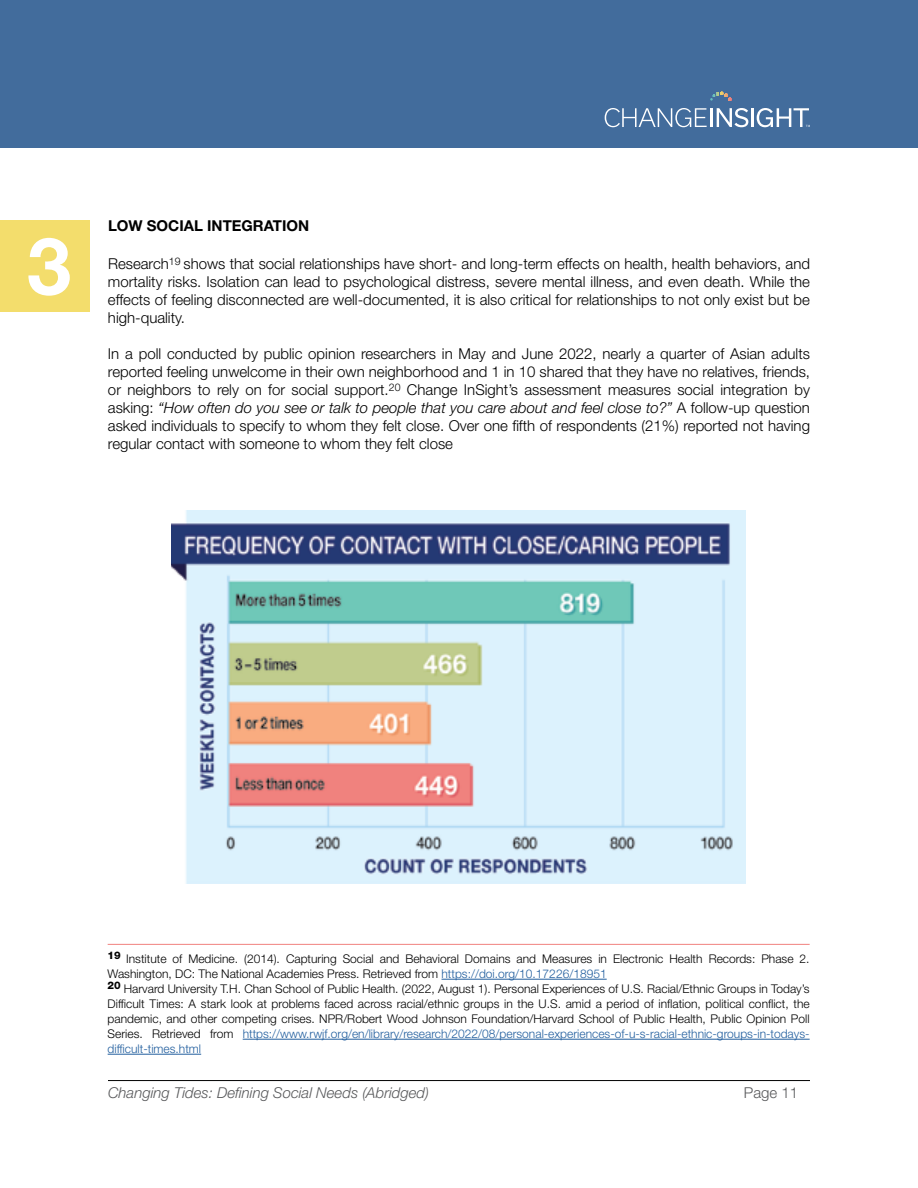
<style>
.page{position:relative;width:918px;height:1188px;background:#fff}
.page>*{position:absolute;margin:0;border:0;box-sizing:border-box;transform-origin:0 0}
.t1{font:700 79.5px "Helvetica Neue LT Std";color:#fff}
.t2{font:300 15px/18px "Helvetica Neue LT Std";color:#000;text-align:justify}
.t3{font:italic 300 15px "Helvetica Neue LT Std";color:#58595b}
.t4{font:700 15px "Helvetica Neue LT Std";color:#000}
.t5{font:300 15px "Helvetica Neue LT Std";color:#58595b}
.t6{font:300 12px/15px "Helvetica Neue LT Std";color:#000}
.s1{font-style:italic}
.s2{color:#215e9e}
</style>
<div class="page">
<div style="left:0;top:0;width:918px;height:148px;background:#426c9c"></div>
<svg style="left:721px;top:92px;width:11px;height:9px"></svg>
<svg style="left:605px;top:108px;width:102px;height:19px"></svg>
<hr style="left:710px;top:108px;width:3px;height:19px;background:#fff">
<svg style="left:717px;top:108px;width:31px;height:19px"></svg>
<hr style="left:751px;top:108px;width:3px;height:19px;background:#fff">
<svg style="left:757px;top:108px;width:53px;height:19px"></svg>
<hr style="left:108px;top:1080px;width:702px;height:1px;background:#000">
<div style="left:0;top:220px;width:90px;height:92px;background:#f3dd6c"></div>
<hr style="left:442px;top:979px;width:165px;height:1px;background:#215e9e">
<hr style="left:243px;top:1039px;width:567px;height:1px;background:#215e9e">
<hr style="left:108px;top:1054px;width:93px;height:1px;background:#215e9e">
<hr style="left:108px;top:944px;width:702px;height:1px;background:#f1827e">
<img style="left:172px;top:510px;width:574px;height:373px">
<h1 class="t1" style="left:27px;top:217px;width:46px">3</h1>
<p class="t4" style="left:108px;top:216px;width:203px">LOW SOCIAL INTEGRATION</p>
<p class="t2" style="left:108px;top:255px;width:704px">Research<sup>19</sup> shows that social relationships have short- and long-term effects on health, health behaviors, and mortality risks. Isolation can lead to psychological distress, severe mental illness, and even death. While the effects of feeling disconnected are well-documented, it is also critical for relationships to not only exist but be high-quality.</p>
<p class="t2" style="left:108px;top:345px;width:704px">In a poll conducted by public opinion researchers in May and June 2022, nearly a quarter of Asian adults reported feeling unwelcome in their own neighborhood and 1 in 10 shared that they have no relatives, friends, or neighbors to rely on for social support.<sup>20</sup> Change InSight’s assessment measures social integration by asking: <span class="s1">“How often do you see or talk to people that you care about and feel close to?”</span> A follow-up question asked individuals to specify to whom they felt close. Over one fifth of respondents (21%) reported not having regular contact with someone to whom they felt close</p>
<p class="t6" style="left:108px;top:951px;width:704px"><sup>19</sup> Institute of Medicine. (2014). Capturing Social and Behavioral Domains and Measures in Electronic Health Records: Phase 2.<br>Washington, DC: The National Academies Press. Retrieved from <span class="s2">https://doi.org/10.17226/18951<br></span><sup>20</sup> Harvard University T.H. Chan School of Public Health. (2022, August 1). Personal Experiences of U.S. Racial/Ethnic Groups in Today’s Difficult Times: A stark look at problems faced across racial/ethnic groups in the U.S. amid a period of inflation, political conflict, the pandemic, and other competing crises. NPR/Robert Wood Johnson Foundation/Harvard School of Public Health, Public Opinion Poll Series. Retrieved from <span class="s2">https://www.rwjf.org/en/library/research/2022/08/personal-experiences-of-u-s-racial-ethnic-groups-in-todays&shy;difficult-times.html</span></p>
<p class="t3" style="left:108px;top:1084px;width:323px">Changing Tides: Defining Social Needs (Abridged)</p>
<p class="t5" style="left:744px;top:1084px;width:56px">Page 11</p>
</div>
